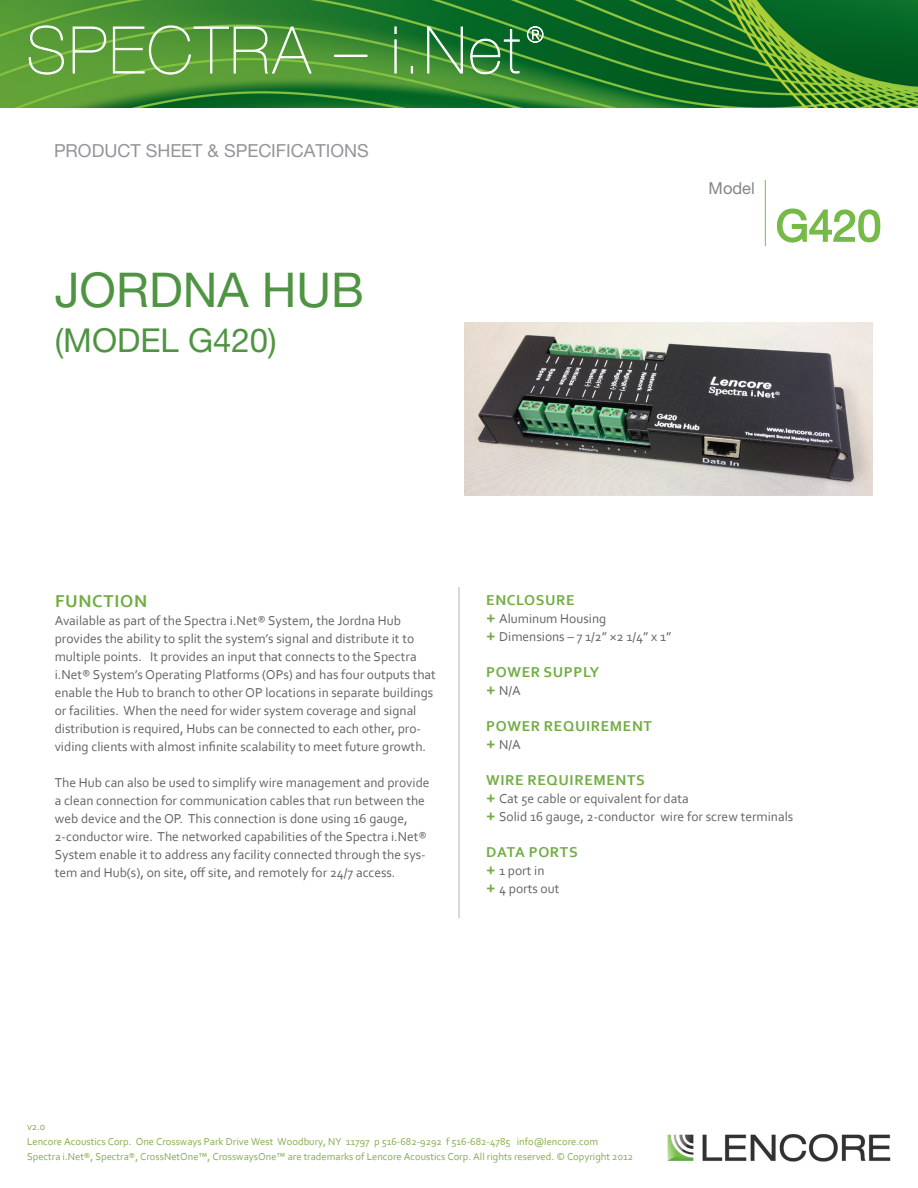
<style>
.page{position:relative;width:918px;height:1188px;background:#fff}
.page>*{position:absolute;margin:0;border:0;box-sizing:border-box;transform-origin:0 0}
.t1{font:200 64.5px "Helvetica Neue LT Std";letter-spacing:.05em;color:#fff}
.t2{font:48px "Helvetica Neue LT Std";color:#4f9442}
.t3{font:43.5px "Helvetica Neue LT Std";color:#75ba47}
.t4{font:33px "Helvetica Neue LT Std";color:#4f9442}
.t5{font:18px "Helvetica Neue LT Std";color:#939598}
.t6{font:700 18px "Corbel";letter-spacing:.04em;color:#71ad43}
.t7{font:16.5px "Helvetica Neue LT Std";color:#848689}
.t8{font:700 15px "Corbel";letter-spacing:.04em;color:#71ad43}
.t9{font:13.5px/18px "Corbel";color:#636366}
.t10{font:10.5px/15px "Corbel";color:#85ac4d}
.s1{font-weight:700;font-size:18px;color:#71ad43}
</style>
<div class="page">
<img style="left:0;top:0;width:918px;height:108px">
<svg style="left:28px;top:25px;width:36px;height:50px;background:#74ad55"></svg>
<svg style="left:72px;top:26px;width:35px;height:48px;background:#72ab53"></svg>
<svg style="left:113px;top:25px;width:199px;height:50px;background:#6ba74f"></svg>
<div style="left:334px;top:55px;width:33px;height:2px;border:1px solid #fff"></div>
<div style="left:395px;top:40px;width:2px;height:33px;border:1px solid #fff"></div>
<svg style="left:395px;top:27px;width:2px;height:7px"></svg>
<svg style="left:411px;top:66px;width:2px;height:7px"></svg>
<svg style="left:427px;top:26px;width:36px;height:48px;background:#509752"></svg>
<svg style="left:470px;top:29px;width:50px;height:46px;background:#3e8a4c"></svg>
<svg style="left:527px;top:26px;width:17px;height:17px"></svg>
<img style="left:667px;top:1133px;width:224px;height:29px">
<hr style="left:459px;top:587px;width:1px;height:331px;background:#b1b3b5">
<svg style="left:777px;top:208px;width:104px;height:35px"></svg>
<hr style="left:765px;top:180px;width:1px;height:66px;background:#75ba47">
<img style="left:464px;top:322px;width:408px;height:173px">
<p class="t1" style="left:27px;top:13px;width:495px">SPECTRA – i.Net</p>
<p class="t5" style="left:54px;top:140px;width:316px">PRODUCT SHEET &amp; SPECIFICATIONS</p>
<p class="t2" style="left:55px;top:261px;width:311px">JORDNA HUB</p>
<p class="t4" style="left:55px;top:320px;width:223px">(MODEL G420)</p>
<p class="t7" style="left:709px;top:178px;width:48px">Model</p>
<p class="t3" style="left:776px;top:200px;width:107px">G420</p>
<p class="t6" style="left:55px;top:590px;width:94px">FUNCTION</p>
<p class="t9" style="left:55px;top:612px;width:383px">Available as part of the Spectra i.Net® System, the Jordna Hub provides the ability to split the system’s signal and distribute it to multiple points. It provides an input that connects to the Spectra i.Net® System’s Operating Platforms (OPs) and has four outputs that enable the Hub to branch to other OP locations in separate buildings or facilities. When the need for wider system coverage and signal distribution is required, Hubs can be connected to each other, pro&shy;viding clients with almost infinite scalability to meet future growth.</p>
<p class="t9" style="left:55px;top:774px;width:376px">The Hub can also be used to simplify wire management and provide a clean connection for communication cables that run between the web device and the OP. This connection is done using 16 gauge, 2-conductor wire. The networked capabilities of the Spectra i.Net® System enable it to address any facility connected through the sys&shy;tem and Hub(s), on site, off site, and remotely for 24/7 access.</p>
<p class="t8" style="left:486px;top:591px;width:90px">ENCLOSURE</p>
<p class="t9" style="left:486px;top:609px;width:122px"><span class="s1">+</span> Aluminum Housing</p>
<p class="t9" style="left:486px;top:627px;width:187px"><span class="s1">+</span> Dimensions – 7 1/2” ×2 1/4” x 1”</p>
<p class="t8" style="left:486px;top:663px;width:114px">POWER SUPPLY</p>
<p class="t9" style="left:486px;top:681px;width:36px"><span class="s1">+</span> N/A</p>
<p class="t8" style="left:486px;top:717px;width:167px">POWER REQUIREMENT</p>
<p class="t9" style="left:486px;top:735px;width:36px"><span class="s1">+</span> N/A</p>
<p class="t8" style="left:486px;top:771px;width:160px">WIRE REQUIREMENTS</p>
<p class="t9" style="left:486px;top:789px;width:204px"><span class="s1">+</span> Cat 5e cable or equivalent for data</p>
<p class="t9" style="left:486px;top:807px;width:309px"><span class="s1">+</span> Solid 16 gauge, 2-conductor wire for screw terminals</p>
<p class="t8" style="left:486px;top:843px;width:93px">DATA PORTS</p>
<p class="t9" style="left:486px;top:861px;width:60px"><span class="s1">+</span> 1 port in</p>
<p class="t9" style="left:486px;top:879px;width:75px"><span class="s1">+</span> 4 ports out</p>
<p class="t10" style="left:27px;top:1118px;width:608px">v2.0<br>Lencore Acoustics Corp. One Crossways Park Drive West Woodbury, NY 11797 p 516-682-9292 f 516-682-4785 info@lencore.com<br>Spectra i.Net®, Spectra®, CrossNetOne™, CrosswaysOne™ are trademarks of Lencore Acoustics Corp. All rights reserved. © Copyright 2012</p>
</div>
